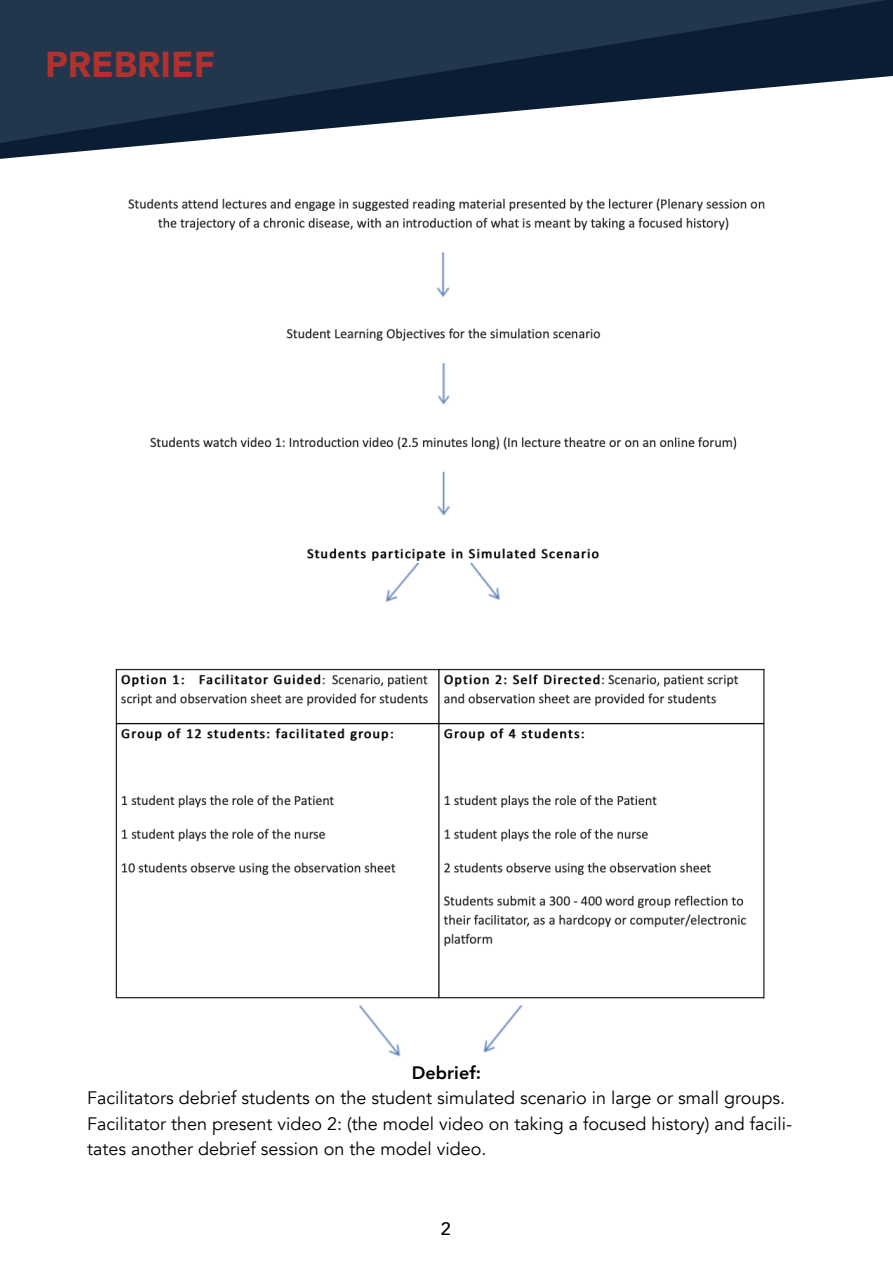
<style>
.page{position:relative;width:893px;height:1263px;background:#fff}
.page>*{position:absolute;margin:0;border:0;box-sizing:border-box;transform-origin:0 0}
.t1{font:900 36px "Avenir";color:#af322e}
.t2{font:18px/25.5px "Avenir";color:#000}
.t3{font:800 18px "Avenir";color:#000}
.t4{font:500 18px "Avenir";color:#000}
</style>
<div class="page">
<svg style="left:0;top:0;width:893px;height:159px"></svg>
<svg style="left:0;top:0;width:887px;height:143px;fill:#22364e"></svg>
<img style="left:51px;top:158px;width:791px;height:899px">
<p class="t1" style="left:45px;top:33px;width:172px">PREBRIEF</p>
<p class="t3" style="left:412px;top:1058px;width:71px">Debrief:</p>
<p class="t2" style="left:87px;top:1085px;width:706px">Facilitators debrief students on the student simulated scenario in large or small groups.<br>Facilitator then present video 2: (the model video on taking a focused history) and facili&shy;tates another debrief session on the model video.</p>
<p class="t4" style="left:441px;top:1213px;width:12px">2</p>
</div>
